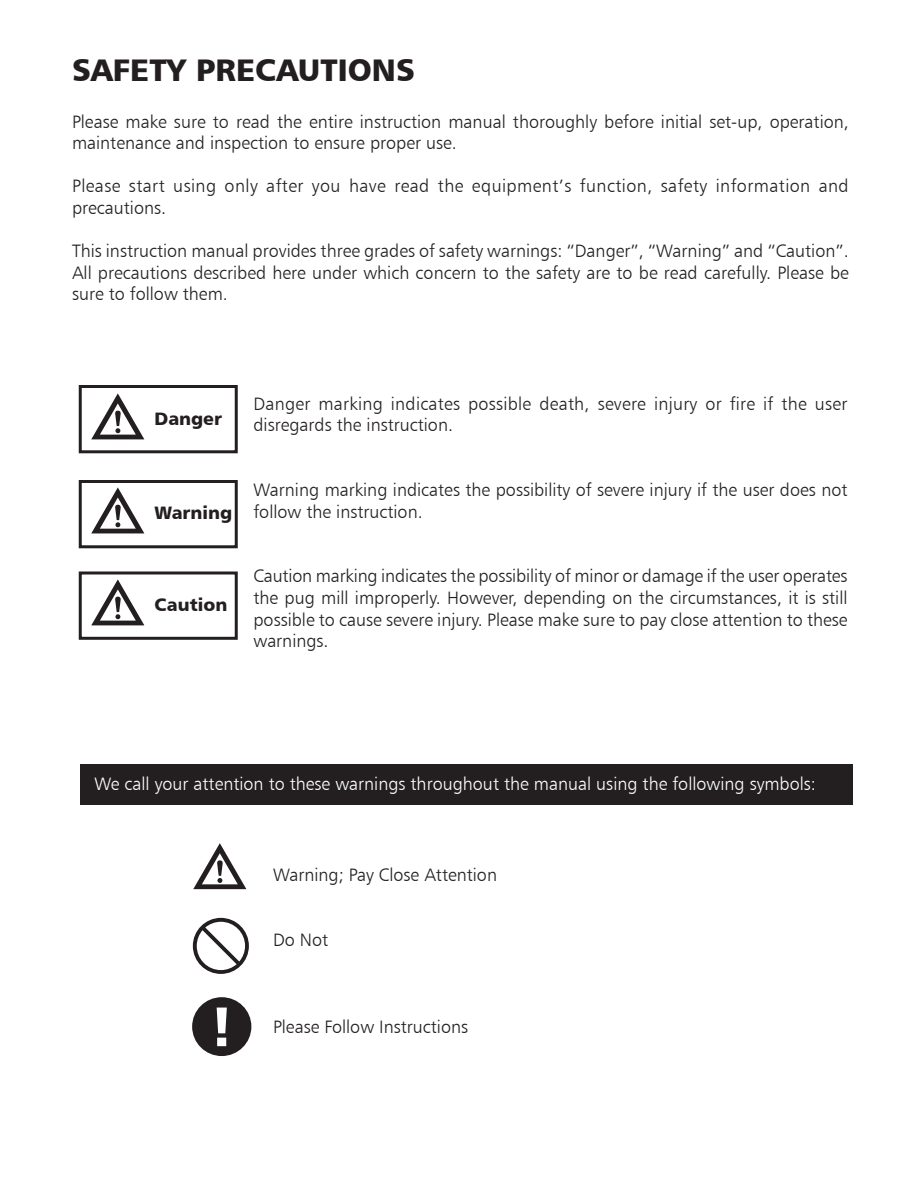
<style>
.page{position:relative;width:918px;height:1188px;background:#fff}
.page>*{position:absolute;margin:0;border:0;box-sizing:border-box;transform-origin:0 0}
.t1{font:31.2px "Humanist 777 BT Black B";color:#231f20}
.t2{font:18px/21.6px "Humanist 777 BT Light B";color:#231f20}
.t3{font:18px/21.6px "Humanist 777 BT Light B";letter-spacing:.025em;color:#231f20}
.t4{font:18px "Humanist 777 BT Light B";color:#fff}
.t5{font:18px "Humanist 777 BT Black B";color:#231f20}
</style>
<div class="page">
<div style="left:81px;top:764px;width:772px;height:40px;background:#231f20"></div>
<svg style="left:91px;top:393px;width:53px;height:46px"></svg>
<div style="left:79px;top:385px;width:159px;height:68px;border:3px solid #231f20"></div>
<svg style="left:91px;top:487px;width:53px;height:46px"></svg>
<div style="left:79px;top:480px;width:159px;height:68px;border:3px solid #231f20"></div>
<svg style="left:91px;top:579px;width:53px;height:46px"></svg>
<div style="left:79px;top:572px;width:159px;height:68px;border:3px solid #231f20"></div>
<svg style="left:193px;top:843px;width:53px;height:46px"></svg>
<svg style="left:193px;top:918px;width:56px;height:56px"></svg>
<div style="left:192px;top:997px;width:59px;height:59px;background:#231f20;border-radius:50%"></div>
<svg style="left:217px;top:1008px;width:10px;height:38px"></svg>
<h1 class="t1" style="left:72px;top:50px;width:344px">SAFETY PRECAUTIONS</h1>
<p class="t2" style="left:72px;top:110px;width:778px">Please make sure to read the entire instruction manual thoroughly before initial set-up, operation, maintenance and inspection to ensure proper use.</p>
<p class="t3" style="left:72px;top:175px;width:778px">Please start using only after you have read the equipment’s function, safety information and precautions.</p>
<p class="t2" style="left:72px;top:240px;width:778px;text-align:justify">This instruction manual provides three grades of safety warnings: “Danger”, “Warning” and “Caution”.<br>All precautions described here under which concern to the safety are to be read carefully. Please be sure to follow them.</p>
<p class="t5" style="left:155px;top:407px;width:69px">Danger</p>
<p class="t5" style="left:155px;top:501px;width:79px">Warning</p>
<p class="t5" style="left:155px;top:593px;width:74px">Caution</p>
<p class="t2" style="left:253px;top:392px;width:596px">Danger marking indicates possible death, severe injury or fire if the user disregards the instruction.</p>
<p class="t2" style="left:253px;top:479px;width:596px">Warning marking indicates the possibility of severe injury if the user does not follow the instruction.</p>
<p class="t2" style="left:253px;top:565px;width:596px;text-align:justify">Caution marking indicates the possibility of minor or damage if the user operates the pug mill improperly. However, depending on the circumstances, it is still possible to cause severe injury. Please make sure to pay close attention to these warnings.</p>
<p class="t4" style="left:94px;top:772px;width:723px">We call your attention to these warnings throughout the manual using the following symbols:</p>
<p class="t2" style="left:273px;top:864px;width:226px">Warning; Pay Close Attention</p>
<p class="t2" style="left:273px;top:929px;width:57px">Do Not</p>
<p class="t2" style="left:273px;top:1015px;width:197px">Please Follow Instructions</p>
</div>
